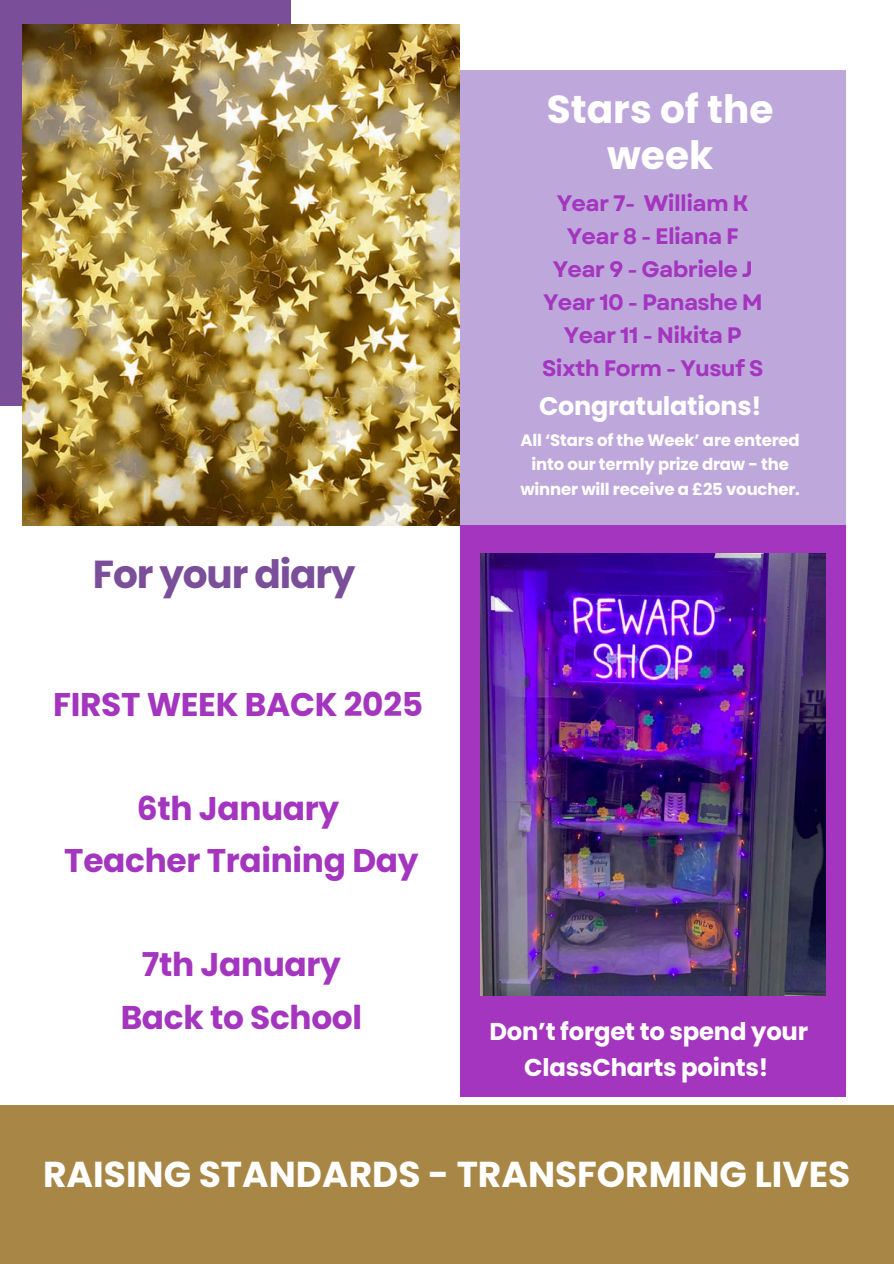
<style>
.page{position:relative;width:894px;height:1264px;background:#fff}
.page>*{position:absolute;margin:0;border:0;box-sizing:border-box;transform-origin:0 0}
.t1{font:700 39px/46.2px "Poppins";color:#fff;text-align:center}
.t2{font:700 39px "Poppins";letter-spacing:-.03em;color:#7a4e99}
.t3{font:700 36px "Poppins";color:#fff}
.t4{font:700 32.85px/52.1px "Poppins";letter-spacing:-.01em;color:#a435bf;text-align:center}
.t5{font:700 25.5px "Poppins";letter-spacing:-.01em;color:#fff}
.t6{font:700 24.3px/36px "Poppins";letter-spacing:-.01em;color:#fff;text-align:center}
.t7{font:700 22.35px/33px "Garet";letter-spacing:-.03em;color:#a435bf;text-align:center}
.t8{font:700 16.5px/24.8px "Poppins";letter-spacing:-.01em;color:#fff;text-align:center}
</style>
<div class="page">
<div style="left:460px;top:71px;width:385px;height:454px;background:#bea8db"></div>
<div style="left:0;top:0;width:290px;height:406px;background:#7a4e99"></div>
<div style="left:0;top:1104px;width:893px;height:159px;background:#a88746"></div>
<div style="left:460px;top:525px;width:385px;height:571px;background:#a435bf"></div>
<img style="left:23px;top:24px;width:436px;height:501px">
<img style="left:480px;top:553px;width:345px;height:442px">
<h2 class="t1" style="left:547px;top:86px;width:228px">Stars of the week</h2>
<h5 class="t7" style="left:542px;top:187px;width:223px">Year 7- William K<br>Year 8 - Eliana F<br>Year 9 - Gabriele J<br>Year 10 - Panashe M<br>Year 11 - Nikita P<br>Sixth Form - Yusuf S</h5>
<p class="t5" style="left:539px;top:388px;width:224px">Congratulations!</p>
<h6 class="t2" style="left:93px;top:547px;width:264px">For your diary</h6>
<p class="t4" style="left:53px;top:678px;width:371px">FIRST WEEK BACK 2025</p>
<p class="t4" style="left:64px;top:782px;width:355px">6th January<br>Teacher Training Day</p>
<h5 class="t4" style="left:121px;top:938px;width:243px">7th January<br>Back to School</h5>
<h4 class="t8" style="left:520px;top:427px;width:281px">All ‘Stars of the Week’ are entered into our termly prize draw - the winner will receive a £25 voucher.</h4>
<h3 class="t6" style="left:489px;top:1013px;width:320px">Don’t forget to spend your<br>ClassCharts points!</h3>
<h2 class="t3" style="left:43px;top:1148px;width:808px">RAISING STANDARDS - TRANSFORMING LIVES</h2>
</div>
